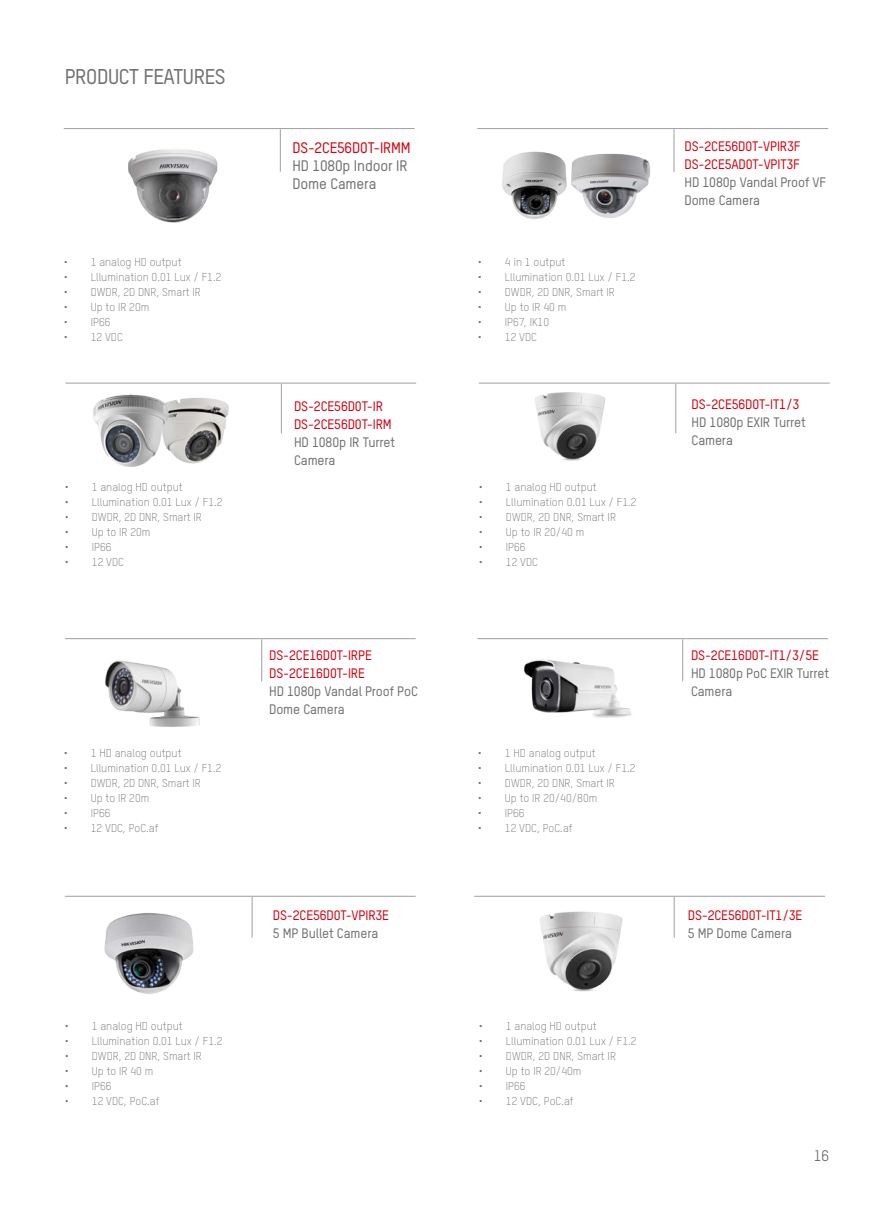
<style>
.page{position:relative;width:893px;height:1212px;background:#fff}
.page>*{position:absolute;margin:0;border:0;box-sizing:border-box;transform-origin:0 0}
.t1{font:500 21px "TSTARPRO";letter-spacing:-.02em;color:#727171}
.t2{font:500 15px/18px "TSTARPRO";letter-spacing:-.01em;color:#727171}
.t3{font:500 15px "TSTARPRO";letter-spacing:-.01em;color:#d7000f}
.t4{font:15px "TSTARPRO";color:#595757}
.t5{font:500 13.5px/18px "TSTARPRO";letter-spacing:-.01em;color:#d7000f}
.t6{font:500 13.5px/18px "TSTARPRO";letter-spacing:-.01em;color:#727171}
.t7{font:300 11.25px "TSTARPRO";color:#727171}
</style>
<div class="page">
<hr style="left:64px;top:128px;width:351px;height:1px;background:#9fa0a0">
<hr style="left:280px;top:129px;width:1px;height:43px;background:#9fa0a0">
<hr style="left:477px;top:128px;width:351px;height:1px;background:#9fa0a0">
<hr style="left:674px;top:129px;width:1px;height:43px;background:#9fa0a0">
<img style="left:128px;top:149px;width:90px;height:74px">
<img style="left:502px;top:151px;width:55px;height:68px">
<img style="left:557px;top:153px;width:93px;height:65px">
<hr style="left:65px;top:383px;width:351px;height:1px;background:#9fa0a0">
<hr style="left:281px;top:384px;width:1px;height:49px;background:#9fa0a0">
<hr style="left:65px;top:638px;width:351px;height:1px;background:#9fa0a0">
<hr style="left:261px;top:639px;width:1px;height:42px;background:#9fa0a0">
<hr style="left:479px;top:383px;width:351px;height:1px;background:#9fa0a0">
<hr style="left:675px;top:384px;width:1px;height:49px;background:#9fa0a0">
<hr style="left:477px;top:638px;width:351px;height:1px;background:#9fa0a0">
<hr style="left:682px;top:639px;width:1px;height:42px;background:#9fa0a0">
<hr style="left:65px;top:896px;width:351px;height:1px;background:#9fa0a0">
<hr style="left:252px;top:897px;width:1px;height:41px;background:#9fa0a0">
<hr style="left:474px;top:896px;width:351px;height:1px;background:#9fa0a0">
<hr style="left:674px;top:897px;width:1px;height:41px;background:#9fa0a0">
<img style="left:105px;top:660px;width:95px;height:67px">
<img style="left:524px;top:659px;width:108px;height:59px">
<img style="left:104px;top:913px;width:90px;height:81px">
<img style="left:173px;top:398px;width:56px;height:66px">
<img style="left:93px;top:394px;width:80px;height:73px">
<img style="left:535px;top:392px;width:70px;height:69px">
<img style="left:540px;top:911px;width:83px;height:81px">
<h1 class="t1" style="left:65px;top:63px;width:162px">PRODUCT FEATURES</h1>
<p class="t7" style="left:64px;top:255px;width:119px">• 1 analog HD output</p>
<p class="t7" style="left:64px;top:270px;width:159px">• Lllumination 0.01 Lux / F1.2</p>
<p class="t7" style="left:64px;top:285px;width:139px">• DWDR, 2D DNR, Smart IR</p>
<p class="t7" style="left:64px;top:300px;width:87px">• Up to IR 20m</p>
<p class="t7" style="left:64px;top:315px;width:48px">• IP66</p>
<p class="t7" style="left:64px;top:330px;width:61px">• 12 VDC</p>
<p class="t7" style="left:65px;top:480px;width:119px">• 1 analog HD output</p>
<p class="t7" style="left:65px;top:495px;width:159px">• Lllumination 0.01 Lux / F1.2</p>
<p class="t7" style="left:65px;top:510px;width:139px">• DWDR, 2D DNR, Smart IR</p>
<p class="t7" style="left:65px;top:525px;width:87px">• Up to IR 20m</p>
<p class="t7" style="left:65px;top:540px;width:48px">• IP66</p>
<p class="t7" style="left:65px;top:555px;width:61px">• 12 VDC</p>
<p class="t7" style="left:64px;top:745px;width:119px">• 1 HD analog output</p>
<p class="t7" style="left:64px;top:760px;width:159px">• Lllumination 0.01 Lux / F1.2</p>
<p class="t7" style="left:64px;top:775px;width:139px">• DWDR, 2D DNR, Smart IR</p>
<p class="t7" style="left:64px;top:790px;width:87px">• Up to IR 20m</p>
<p class="t7" style="left:64px;top:805px;width:48px">• IP66</p>
<p class="t7" style="left:64px;top:820px;width:96px">• 12 VDC, PoC.af</p>
<p class="t7" style="left:65px;top:1018px;width:119px">• 1 analog HD output</p>
<p class="t7" style="left:65px;top:1033px;width:159px">• Lllumination 0.01 Lux / F1.2</p>
<p class="t7" style="left:65px;top:1048px;width:139px">• DWDR, 2D DNR, Smart IR</p>
<p class="t7" style="left:65px;top:1063px;width:90px">• Up to IR 40 m</p>
<p class="t7" style="left:65px;top:1078px;width:48px">• IP66</p>
<p class="t7" style="left:65px;top:1093px;width:96px">• 12 VDC, PoC.af</p>
<h2 class="t3" style="left:293px;top:137px;width:120px">DS-2CE56D0T-IRMM</h2>
<h2 class="t2" style="left:293px;top:156px;width:117px">HD 1080p Indoor IR<br>Dome Camera</h2>
<p class="t5" style="left:294px;top:397px;width:99px">DS-2CE56D0T-IR<br>DS-2CE56D0T-IRM</p>
<p class="t6" style="left:294px;top:433px;width:103px">HD 1080p IR Turret<br>Camera</p>
<p class="t5" style="left:269px;top:645px;width:104px">DS-2CE16D0T-IRPE<br>DS-2CE16D0T-IRE</p>
<p class="t6" style="left:269px;top:681px;width:150px">HD 1080p Vandal Proof PoC<br>Dome Camera</p>
<p class="t5" style="left:273px;top:905px;width:118px">DS-2CE56D0T-VPIR3E</p>
<p class="t6" style="left:273px;top:923px;width:107px">5 MP Bullet Camera</p>
<p class="t7" style="left:478px;top:255px;width:89px">• 4 in 1 output</p>
<p class="t7" style="left:478px;top:270px;width:159px">• Lllumination 0.01 Lux / F1.2</p>
<p class="t7" style="left:478px;top:285px;width:139px">• DWDR, 2D DNR, Smart IR</p>
<p class="t7" style="left:478px;top:300px;width:90px">• Up to IR 40 m</p>
<p class="t7" style="left:478px;top:315px;width:73px">• IP67, IK10</p>
<p class="t7" style="left:478px;top:330px;width:61px">• 12 VDC</p>
<p class="t7" style="left:479px;top:480px;width:119px">• 1 analog HD output</p>
<p class="t7" style="left:479px;top:495px;width:159px">• Lllumination 0.01 Lux / F1.2</p>
<p class="t7" style="left:479px;top:510px;width:139px">• DWDR, 2D DNR, Smart IR</p>
<p class="t7" style="left:479px;top:525px;width:107px">• Up to IR 20/40 m</p>
<p class="t7" style="left:479px;top:540px;width:48px">• IP66</p>
<p class="t7" style="left:479px;top:555px;width:61px">• 12 VDC</p>
<p class="t7" style="left:478px;top:745px;width:119px">• 1 HD analog output</p>
<p class="t7" style="left:478px;top:760px;width:159px">• Lllumination 0.01 Lux / F1.2</p>
<p class="t7" style="left:478px;top:775px;width:139px">• DWDR, 2D DNR, Smart IR</p>
<p class="t7" style="left:478px;top:790px;width:121px">• Up to IR 20/40/80m</p>
<p class="t7" style="left:478px;top:805px;width:48px">• IP66</p>
<p class="t7" style="left:478px;top:820px;width:96px">• 12 VDC, PoC.af</p>
<p class="t7" style="left:479px;top:1018px;width:119px">• 1 analog HD output</p>
<p class="t7" style="left:479px;top:1033px;width:159px">• Lllumination 0.01 Lux / F1.2</p>
<p class="t7" style="left:479px;top:1048px;width:139px">• DWDR, 2D DNR, Smart IR</p>
<p class="t7" style="left:479px;top:1063px;width:104px">• Up to IR 20/40m</p>
<p class="t7" style="left:479px;top:1078px;width:48px">• IP66</p>
<p class="t7" style="left:479px;top:1093px;width:96px">• 12 VDC, PoC.af</p>
<p class="t5" style="left:684px;top:136px;width:118px">DS-2CE56D0T-VPIR3F<br>DS-2CE5AD0T-VPIT3F</p>
<p class="t6" style="left:684px;top:172px;width:143px">HD 1080p Vandal Proof VF<br>Dome Camera</p>
<p class="t5" style="left:691px;top:395px;width:109px">DS-2CE56D0T-IT1/3</p>
<p class="t6" style="left:691px;top:413px;width:116px">HD 1080p EXIR Turret<br>Camera</p>
<p class="t5" style="left:691px;top:645px;width:129px">DS-2CE16D0T-IT1/3/5E</p>
<p class="t6" style="left:691px;top:663px;width:140px">HD 1080p PoC EXIR Turret<br>Camera</p>
<p class="t5" style="left:688px;top:905px;width:116px">DS-2CE56D0T-IT1/3E</p>
<p class="t6" style="left:688px;top:923px;width:106px">5 MP Dome Camera</p>
<h2 class="t4" style="left:814px;top:1146px;width:17px">16</h2>
</div>
